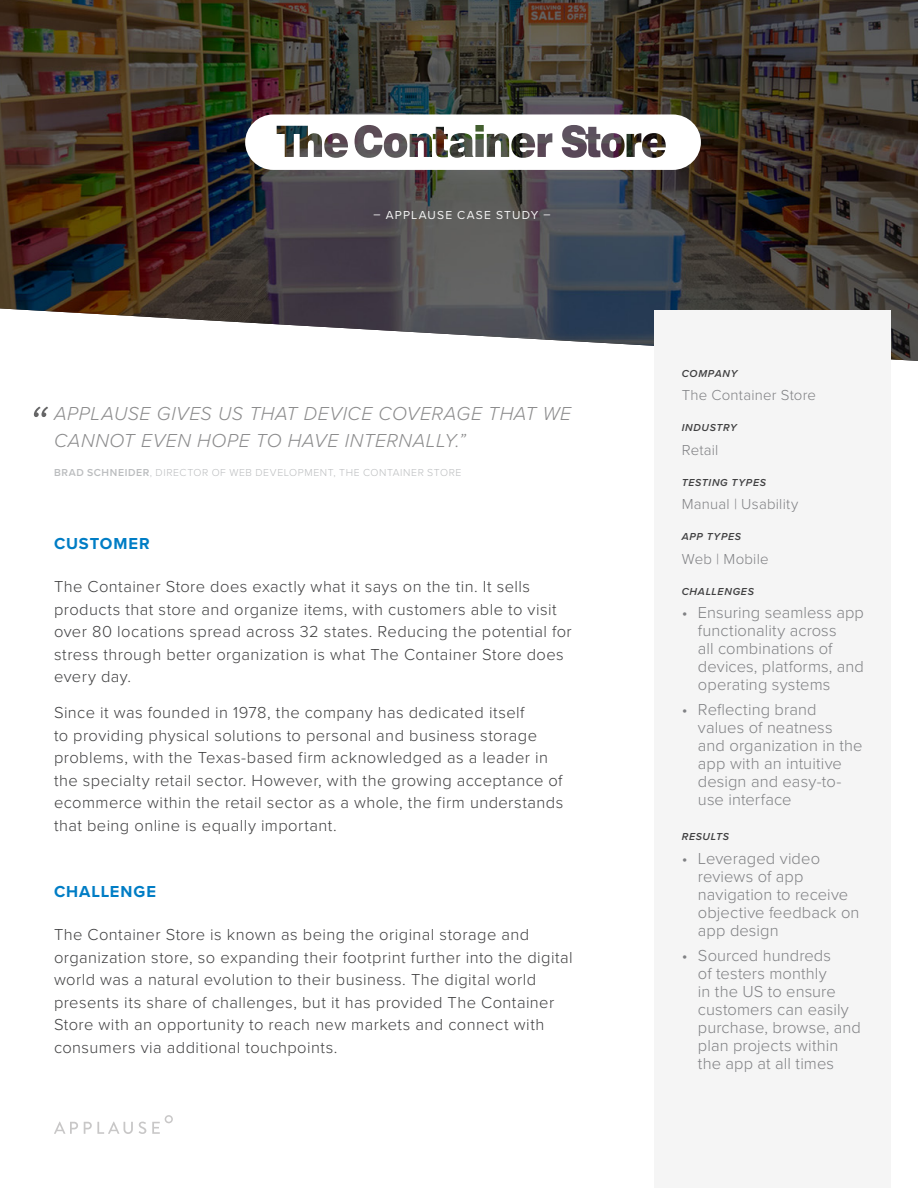
<style>
.page{position:relative;width:918px;height:1188px;background:#fff}
.page>*{position:absolute;margin:0;border:0;box-sizing:border-box;transform-origin:0 0}
._5__Customer_Quote{font:italic 300 54px "Proxima Nova";color:#666667}
._5__Customer_Quote-2{font:italic 300 19.5px/27px "Proxima Nova";letter-spacing:.03em;color:#8c8c8d}
._4__Body{font:300 16.5px/22.5px "Proxima Nova";letter-spacing:.025em;color:#404041}
.t1{font:300 16.5px/18px "Proxima Nova";letter-spacing:.005em;color:#808184}
._5__Customer_Attribu{font:700 16.5px "Proxima Nova";letter-spacing:.055em;color:#007dc5}
._4b__Sidebar_-_body{font:300 15px "Proxima Nova";letter-spacing:.015em;color:#808184}
.t2{font:12px "Proxima Nova";letter-spacing:.1em;color:#f5f5f5}
._5__Customer_Attribu-2{font:300 10.5px "Proxima Nova";letter-spacing:.06em;color:#bbbdbf}
._4b__Sidebar_-_H1{font:italic 600 10.5px "Proxima Nova";letter-spacing:.065em;color:#404041}
.s1{font-weight:600}
</style>
<div class="page">
<svg style="left:54px;top:1122px;width:24px;height:12px"></svg>
<svg style="left:84px;top:1122px;width:49px;height:12px"></svg>
<svg style="left:139px;top:1122px;width:7px;height:12px"></svg>
<svg style="left:152px;top:1115px;width:21px;height:19px"></svg>
<img style="left:0;top:0;width:918px;height:361px">
<div style="left:655px;top:310px;width:236px;height:878px;background:#f5f5f5"></div>
<svg style="left:245px;top:114px;width:456px;height:56px"></svg>
<p class="t2" style="left:374px;top:207px;width:178px">– APPLAUSE CASE STUDY –</p>
<p class="_5__Customer_Quote" style="left:27px;top:385px;width:21px">“</p>
<p class="_5__Customer_Quote-2" style="left:54px;top:399px;width:519px">APPLAUSE GIVES US THAT DEVICE COVERAGE THAT WE<br>CANNOT EVEN HOPE TO HAVE INTERNALLY.”</p>
<p class="_5__Customer_Attribu-2" style="left:54px;top:465px;width:409px"><span class="s1">BRAD SCHNEIDER</span>, DIRECTOR OF WEB DEVELOPMENT, THE CONTAINER STORE</p>
<p class="_5__Customer_Attribu" style="left:54px;top:532px;width:97px">CUSTOMER</p>
<p class="_4__Body" style="left:54px;top:575px;width:519px">The Container Store does exactly what it says on the tin. It sells products that store and organize items, with customers able to visit over 80 locations spread across 32 states. Reducing the potential for stress through better organization is what The Container Store does every day.</p>
<p class="_4__Body" style="left:54px;top:701px;width:511px">Since it was founded in 1978, the company has dedicated itself<br>to providing physical solutions to personal and business storage problems, with the Texas-based firm acknowledged as a leader in the specialty retail sector. However, with the growing acceptance of ecommerce within the retail sector as a whole, the firm understands that being online is equally important.</p>
<p class="_5__Customer_Attribu" style="left:54px;top:880px;width:104px">CHALLENGE</p>
<p class="_4__Body" style="left:54px;top:923px;width:520px">The Container Store is known as being the original storage and organization store, so expanding their footprint further into the digital world was a natural evolution to their business. The digital world presents its share of challenges, but it has provided The Container Store with an opportunity to reach new markets and connect with consumers via additional touchpoints.</p>
<p class="_4b__Sidebar_-_H1" style="left:682px;top:365px;width:57px">COMPANY</p>
<p class="_4b__Sidebar_-_body" style="left:682px;top:384px;width:136px">The Container Store</p>
<p class="_4b__Sidebar_-_H1" style="left:682px;top:420px;width:57px">INDUSTRY</p>
<p class="_4b__Sidebar_-_body" style="left:682px;top:438px;width:38px">Retail</p>
<p class="_4b__Sidebar_-_H1" style="left:682px;top:474px;width:86px">TESTING TYPES</p>
<p class="_4b__Sidebar_-_body" style="left:682px;top:493px;width:118px">Manual | Usability</p>
<p class="_4b__Sidebar_-_H1" style="left:682px;top:529px;width:61px">APP TYPES</p>
<p class="_4b__Sidebar_-_body" style="left:682px;top:548px;width:88px">Web | Mobile</p>
<p class="_4b__Sidebar_-_H1" style="left:682px;top:584px;width:74px">CHALLENGES</p>
<p class="t1" style="left:698px;top:603px;width:168px;text-indent:-16px">• Ensuring seamless app functionality across<br>all combinations of devices, platforms, and operating systems</p>
<p class="t1" style="left:698px;top:700px;width:166px;text-indent:-16px">• Reflecting brand values of neatness and organization in the app with an intuitive design and easy-to&shy;use interface</p>
<p class="_4b__Sidebar_-_H1" style="left:682px;top:829px;width:49px">RESULTS</p>
<p class="t1" style="left:698px;top:848px;width:163px;text-indent:-16px">• Leveraged video reviews of app navigation to receive objective feedback on app design</p>
<p class="t1" style="left:698px;top:945px;width:164px;text-indent:-16px">• Sourced hundreds<br>of testers monthly<br>in the US to ensure customers can easily purchase, browse, and plan projects within the app at all times</p>
</div>
